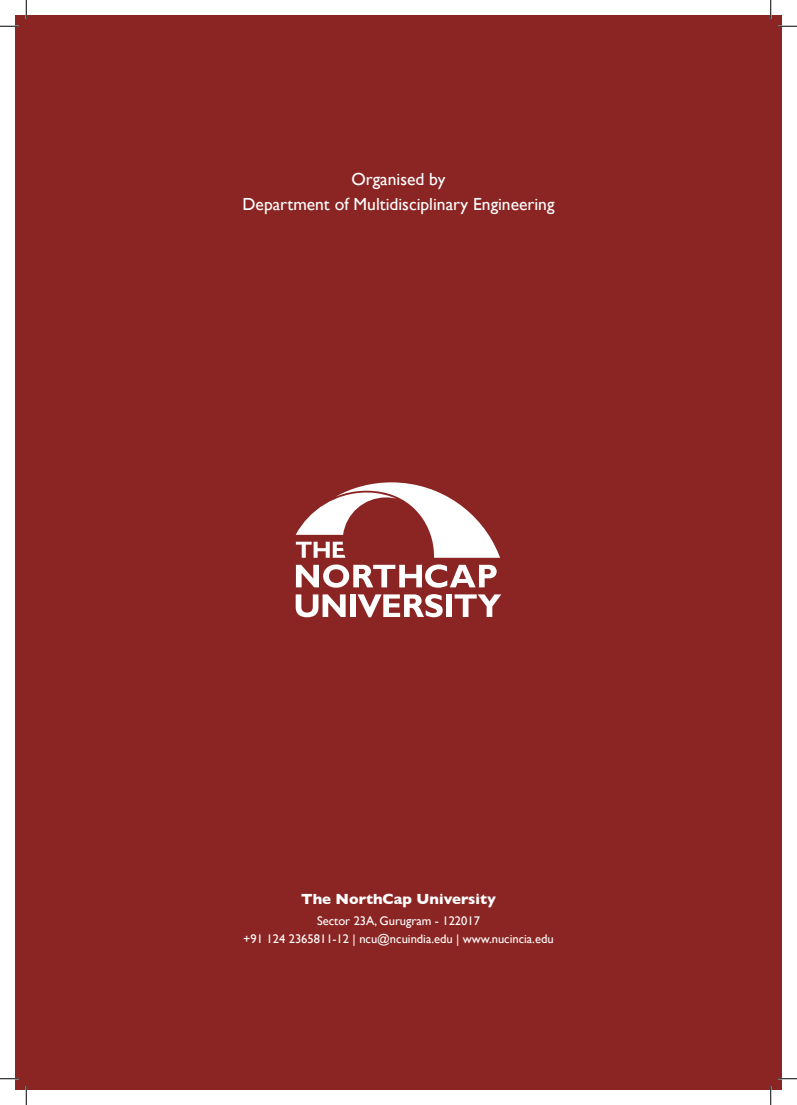
<style>
.page{position:relative;width:797px;height:1105px;background:#fff}
.page>*{position:absolute;margin:0;border:0;box-sizing:border-box;transform-origin:0 0}
.t1{font:17.5px/25px "Gill Sans";color:#fff;text-align:center}
.t2{font:700 15px "Gill Sans";color:#fff}
.t3{font:12.5px/17.5px "Gill Sans";color:#fff;text-align:center}
</style>
<div class="page">
<div style="left:15px;top:15px;width:767px;height:1075px;background:#8b2523"></div>
<svg style="left:296px;top:564px;width:200px;height:24px"></svg>
<svg style="left:296px;top:594px;width:49px;height:23px"></svg>
<div style="left:350px;top:594px;width:6px;height:23px;background:#fff"></div>
<svg style="left:357px;top:594px;width:85px;height:23px"></svg>
<div style="left:445px;top:594px;width:6px;height:23px;background:#fff"></div>
<svg style="left:454px;top:594px;width:47px;height:23px"></svg>
<svg style="left:296px;top:482px;width:204px;height:76px"></svg>
<svg style="left:0;top:25px;width:19px;height:2px"></svg>
<svg style="left:778px;top:25px;width:19px;height:2px"></svg>
<svg style="left:0;top:1078px;width:19px;height:1px"></svg>
<svg style="left:778px;top:1078px;width:19px;height:1px"></svg>
<svg style="left:25px;top:0;width:2px;height:19px"></svg>
<svg style="left:25px;top:1086px;width:2px;height:19px"></svg>
<svg style="left:770px;top:0;width:1px;height:19px"></svg>
<svg style="left:770px;top:1086px;width:1px;height:19px"></svg>
<h1 class="t1" style="left:242px;top:167px;width:313px">Organised by<br>Department of Multidisciplinary Engineering</h1>
<p class="t2" style="left:301px;top:887px;width:196px">The NorthCap University</p>
<p class="t3" style="left:243px;top:912px;width:312px">Sector 23A, Gurugram - 122017<br>+91 124 2365811-12 | ncu@ncuindia.edu | www.nucincia.edu</p>
</div>
